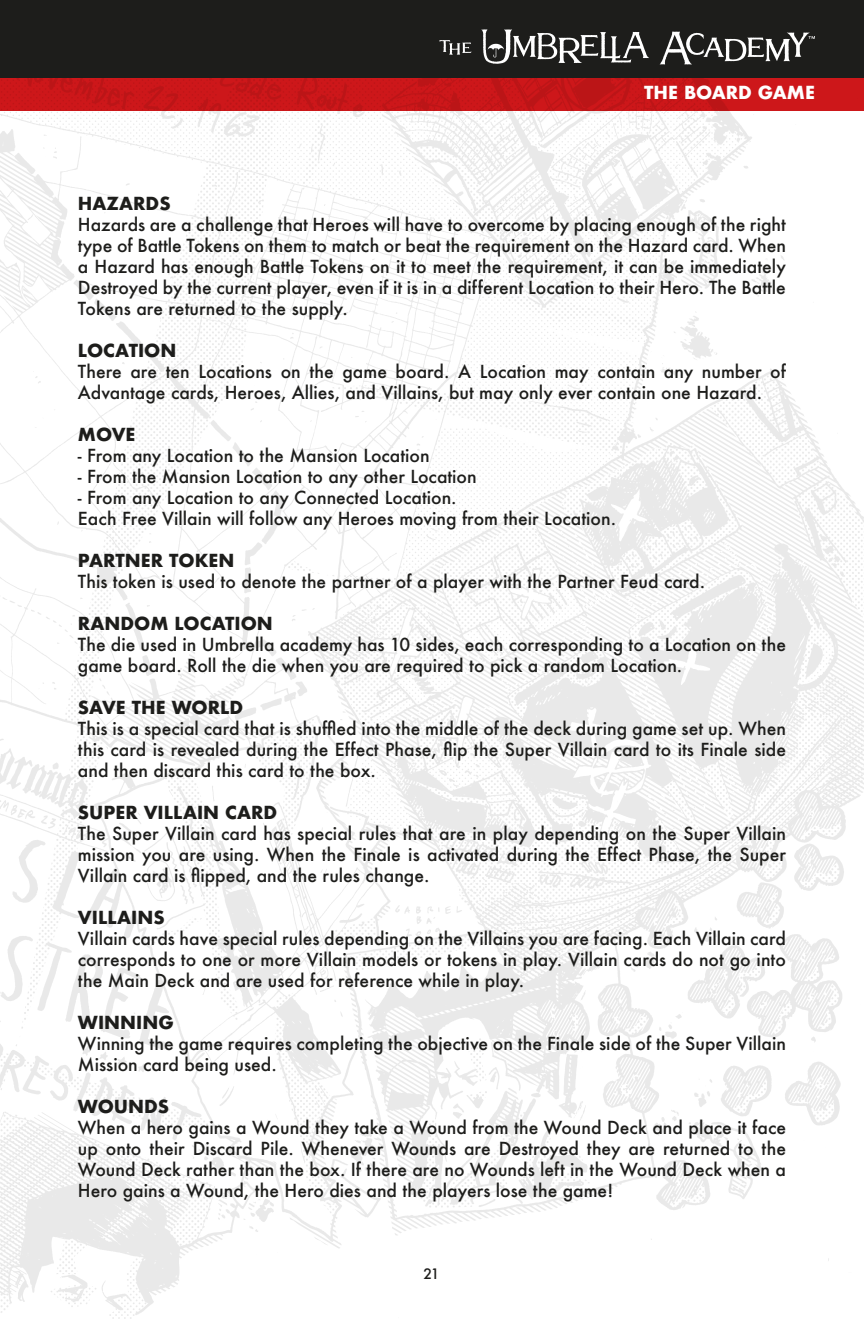
<style>
.page{position:relative;width:864px;height:1320px;background:#fff}
.page>*{position:absolute;margin:0;border:0;box-sizing:border-box;transform-origin:0 0}
.t1{font:500 17.5px/21px "Futura";color:#1d1d1b;text-align:justify}
.t2{font:700 17.5px "Futura";color:#1d1d1b}
.t3{font:700 17.5px "Futura";color:#fff}
.t4{font:500 14px "Futura";color:#1d1d1b}
</style>
<div class="page">
<img style="left:0;top:110px;width:863px;height:1209px">
<div style="left:0;top:78px;width:863px;height:32px;background:linear-gradient(to right,#c71619,#c91619)"></div>
<div style="left:0;top:0;width:863px;height:78px;background:#1d1d1b"></div>
<svg style="left:439px;top:40px;width:32px;height:15px"></svg>
<svg style="left:481px;top:29px;width:333px;height:35px"></svg>
<p class="t3" style="left:643px;top:80px;width:172px">THE BOARD GAME</p>
<p class="t2" style="left:78px;top:191px;width:94px">HAZARDS</p>
<p class="t1" style="left:78px;top:214px;width:709px">Hazards are a challenge that Heroes will have to overcome by placing enough of the right type of Battle Tokens on them to match or beat the requirement on the Hazard card. When a Hazard has enough Battle Tokens on it to meet the requirement, it can be immediately Destroyed by the current player, even if it is in a different Location to their Hero. The Battle Tokens are returned to the supply.</p>
<p class="t2" style="left:78px;top:338px;width:100px">LOCATION</p>
<p class="t1" style="left:78px;top:361px;width:709px">There are ten Locations on the game board. A Location may contain any number of<br>Advantage cards, Heroes, Allies, and Villains, but may only ever contain one Hazard.</p>
<p class="t2" style="left:78px;top:422px;width:59px">MOVE</p>
<p class="t1" style="left:78px;top:445px;width:353px">- From any Location to the Mansion Location</p>
<p class="t1" style="left:78px;top:466px;width:400px">- From the Mansion Location to any other Location</p>
<p class="t1" style="left:78px;top:487px;width:380px">- From any Location to any Connected Location.</p>
<p class="t1" style="left:78px;top:508px;width:539px">Each Free Villain will follow any Heroes moving from their Location.</p>
<p class="t2" style="left:78px;top:548px;width:158px">PARTNER TOKEN</p>
<p class="t1" style="left:78px;top:571px;width:628px">This token is used to denote the partner of a player with the Partner Feud card.</p>
<p class="t2" style="left:78px;top:611px;width:196px">RANDOM LOCATION</p>
<p class="t1" style="left:78px;top:634px;width:709px">The die used in Umbrella academy has 10 sides, each corresponding to a Location on the game board. Roll the die when you are required to pick a random Location.</p>
<p class="t2" style="left:78px;top:695px;width:167px">SAVE THE WORLD</p>
<p class="t1" style="left:78px;top:718px;width:709px">This is a special card that is shuffled into the middle of the deck during game set up. When this card is revealed during the Effect Phase, flip the Super Villain card to its Finale side and then discard this card to the box.</p>
<p class="t2" style="left:78px;top:800px;width:201px">SUPER VILLAIN CARD</p>
<p class="t1" style="left:78px;top:823px;width:709px">The Super Villain card has special rules that are in play depending on the Super Villain mission you are using. When the Finale is activated during the Effect Phase, the Super Villain card is flipped, and the rules change.</p>
<p class="t2" style="left:78px;top:905px;width:88px">VILLAINS</p>
<p class="t1" style="left:78px;top:928px;width:709px">Villain cards have special rules depending on the Villains you are facing. Each Villain card corresponds to one or more Villain models or tokens in play. Villain cards do not go into the Main Deck and are used for reference while in play.</p>
<p class="t2" style="left:78px;top:1010px;width:97px">WINNING</p>
<p class="t1" style="left:78px;top:1033px;width:709px">Winning the game requires completing the objective on the Finale side of the Super Villain<br>Mission card being used.</p>
<p class="t2" style="left:78px;top:1094px;width:93px">WOUNDS</p>
<p class="t1" style="left:78px;top:1117px;width:709px">When a hero gains a Wound they take a Wound from the Wound Deck and place it face up onto their Discard Pile. Whenever Wounds are Destroyed they are returned to the Wound Deck rather than the box. If there are no Wounds left in the Wound Deck when a Hero gains a Wound, the Hero dies and the players lose the game!</p>
<p class="t4" style="left:423px;top:1263px;width:18px">21</p>
</div>
